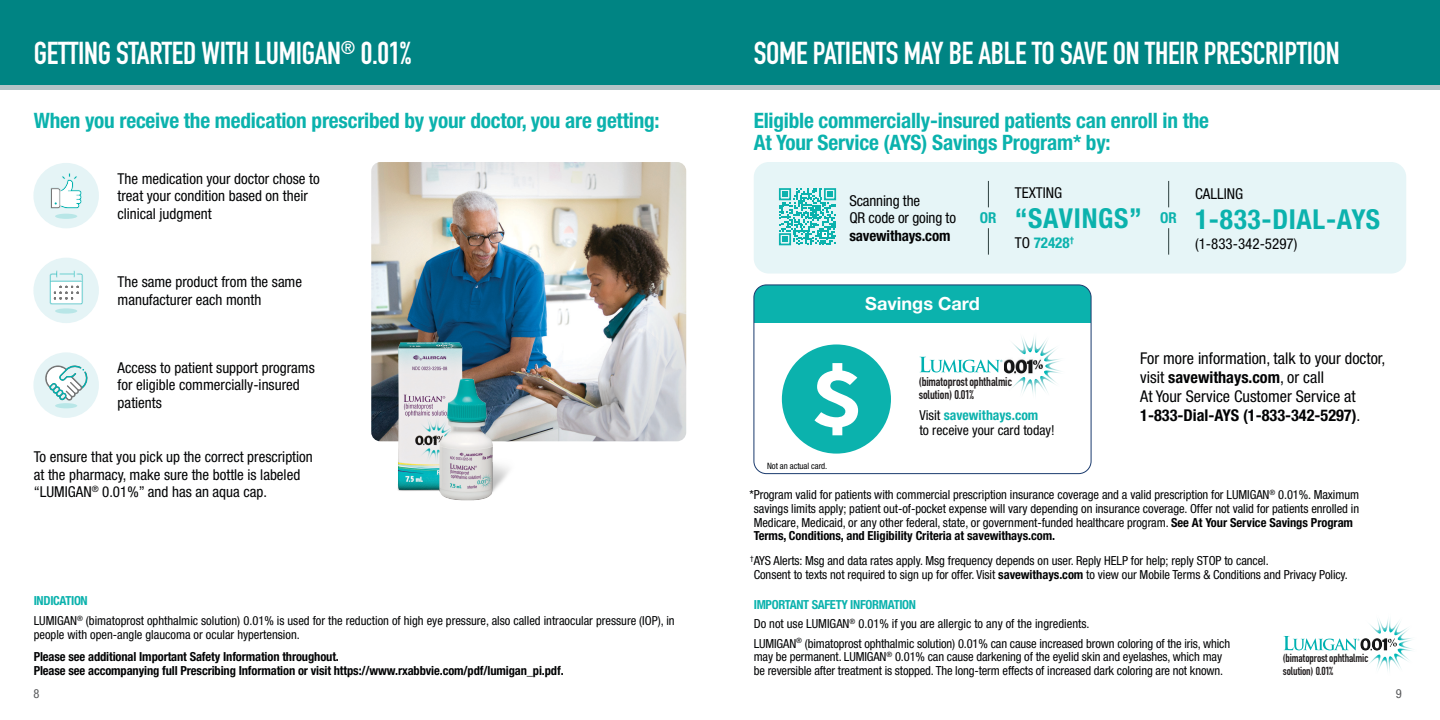
<style>
.page{position:relative;width:1440px;height:720px;background:#fff}
.page>*{position:absolute;margin:0;border:0;box-sizing:border-box;transform-origin:0 0}
.t1{font:700 31.25px "DIN Condensed";letter-spacing:-.01em;color:#fff}
.t2{font:700 condensed 27.5px "Helvetica Neue LT Std";letter-spacing:.025em;color:#0bb2ad}
.t3{font:700 condensed 21.25px/22.5px "Helvetica Neue LT Std";letter-spacing:-.01em;color:#0bb2ad}
.t4{font:700 18.12px "Helvetica Neue LT Std";color:#fff}
.t5{font:condensed 16.25px/18.8px "Helvetica Neue LT Std";color:#020304}
.t6{font:condensed 15px/17.5px "Helvetica Neue LT Std";color:#020304}
.t7{font:700 condensed 15px "Helvetica Neue LT Std";letter-spacing:-.01em;color:#020304}
.t8{font:700 condensed 15px "Helvetica Neue LT Std";color:#0bb2ad}
.t9{font:condensed 13.75px/15.5px "Helvetica Neue LT Std";color:#020304}
.t10{font:700 12.62px/13.6px "DIN Condensed";letter-spacing:-.01em;color:#231f20}
.t11{font:condensed 12.5px/13.8px "Helvetica Neue LT Std";letter-spacing:-.005em;color:#020304}
.t12{font:700 condensed 12.5px/13.8px "Helvetica Neue LT Std";letter-spacing:-.01em;color:#020304}
.t13{font:condensed 12.5px "Helvetica Neue LT Std";color:#58595b}
.t14{font:700 11.5px/12.5px "DIN Condensed";letter-spacing:-.01em;color:#231f20}
.t15{font:condensed 8.75px "Helvetica Neue LT Std";letter-spacing:-.005em;color:#020304}
.t16{font:condensed 7.25px "Helvetica Neue LT Std";color:#020304}
.s1{font-weight:700;color:#0bb2ad}
.s2{font-weight:400;color:#020304}
.s3{font-weight:700}
</style>
<div class="page">
<div style="left:0;top:0;width:1440px;height:90px;background:#008483"></div>
<div style="left:0;top:85px;width:1440px;height:5px;background:#b4c3c7"></div>
<svg style="left:1284px;top:619px;width:128px;height:52px"></svg>
<img style="left:1361px;top:634px;width:36px;height:20px">
<div style="left:33px;top:163px;width:66px;height:65px;background:#e5f4f6;border-radius:50%"></div>
<div style="left:55px;top:214px;width:22px;height:5px;background:#b8e6e7;border-radius:50%"></div>
<svg style="left:50px;top:173px;width:32px;height:36px"></svg>
<div style="left:33px;top:258px;width:66px;height:65px;background:#e5f4f6;border-radius:50%"></div>
<svg style="left:55px;top:308px;width:22px;height:6px"></svg>
<svg style="left:50px;top:271px;width:33px;height:34px"></svg>
<div style="left:33px;top:352px;width:66px;height:66px;background:#e5f4f6;border-radius:50%"></div>
<div style="left:55px;top:403px;width:22px;height:5px;background:#b8e6e7;border-radius:50%"></div>
<svg style="left:45px;top:365px;width:43px;height:36px"></svg>
<div style="left:754px;top:285px;width:337px;height:38px;background:#0bb2ad"></div>
<div style="left:782px;top:344px;width:109px;height:110px;background:#0bb2ad;border-radius:50%"></div>
<svg style="left:814px;top:363px;width:44px;height:72px"></svg>
<img style="left:1045px;top:362px;width:15px;height:9px">
<img style="left:1044px;top:371px;width:15px;height:5px">
<img style="left:1040px;top:376px;width:16px;height:8px">
<img style="left:1025px;top:379px;width:23px;height:16px">
<img style="left:1012px;top:377px;width:13px;height:16px">
<img style="left:1044px;top:355px;width:16px;height:7px">
<img style="left:1040px;top:347px;width:16px;height:8px">
<img style="left:1026px;top:337px;width:23px;height:16px">
<img style="left:1013px;top:337px;width:13px;height:17px">
<svg style="left:920px;top:357px;width:82px;height:15px"></svg>
<img style="left:1004px;top:359px;width:39px;height:15px">
<div style="left:754px;top:285px;width:337px;height:189px;border:1px solid #1b3b6e;border-radius:12px"></div>
<img style="left:371px;top:162px;width:315px;height:279px">
<img style="left:387px;top:331px;width:142px;height:170px">
<div style="left:754px;top:162px;width:652px;height:112px;background:#e6f5f7;border-radius:15px"></div>
<svg style="left:988px;top:181px;width:1px;height:26px"></svg>
<svg style="left:988px;top:228px;width:1px;height:27px"></svg>
<svg style="left:1168px;top:181px;width:1px;height:26px"></svg>
<svg style="left:1168px;top:228px;width:1px;height:27px"></svg>
<svg style="left:779px;top:188px;width:57px;height:57px"></svg>
<h1 class="t1" style="left:34px;top:32px;width:379px">GETTING STARTED WITH LUMIGAN<sup>®</sup> 0.01%</h1>
<h3 class="t3" style="left:34px;top:109px;width:627px">When you receive the medication prescribed by your doctor, you are getting:</h3>
<p class="t6" style="left:118px;top:169px;width:204px">The medication your doctor chose to treat your condition based on their clinical judgment</p>
<p class="t6" style="left:118px;top:273px;width:186px">The same product from the same manufacturer each month</p>
<p class="t6" style="left:118px;top:359px;width:199px">Access to patient support programs for eligible commercially-insured patients</p>
<p class="t6" style="left:34px;top:448px;width:281px">To ensure that you pick up the correct prescription at the pharmacy, make sure the bottle is labeled “LUMIGAN<sup>®</sup> 0.01%” and has an aqua cap.</p>
<p class="t11" style="left:34px;top:591px;width:642px;line-height:19.4px"><span class="s1">INDICATION<br></span>LUMIGAN<sup>®</sup> (bimatoprost ophthalmic solution) 0.01% is used for the reduction of high eye pressure, also called intraocular pressure (IOP), in</p>
<p class="t11" style="left:34px;top:627px;width:268px">people with open-angle glaucoma or ocular hypertension.</p>
<p class="t12" style="left:34px;top:650px;width:531px">Please see additional Important Safety Information throughout.<br>Please see accompanying full Prescribing Information or visit https://www.rxabbvie.com/pdf/lumigan_pi.pdf.</p>
<h1 class="t1" style="left:754px;top:32px;width:588px">SOME PATIENTS MAY BE ABLE TO SAVE ON THEIR PRESCRIPTION</h1>
<h3 class="t3" style="left:754px;top:109px;width:457px">Eligible commercially-insured patients can enroll in the<br>At Your Service (AYS) Savings Program* by:</h3>
<p class="t6" style="left:849px;top:191px;width:108px">Scanning the<br>QR code or going to</p>
<p class="t7" style="left:849px;top:226px;width:103px">savewithays.com</p>
<p class="t6" style="left:1015px;top:184px;width:49px">TEXTING</p>
<h2 class="t2" style="left:1015px;top:202px;width:128px">“SAVINGS”</h2>
<p class="t8" style="left:1015px;top:234px;width:61px"><span class="s2">TO</span> 72428<sup>†</sup></p>
<p class="t8" style="left:980px;top:209px;width:18px">OR</p>
<p class="t8" style="left:1160px;top:209px;width:18px">OR</p>
<h3 class="t4" style="left:865px;top:293px;width:116px">Savings Card</h3>
<p class="t6" style="left:1195px;top:185px;width:50px">CALLING</p>
<h2 class="t2" style="left:1195px;top:202px;width:187px">1-833-DIAL-AYS</h2>
<p class="t6" style="left:1195px;top:235px;width:104px">(1-833-342-5297)</p>
<p class="t15" style="left:767px;top:461px;width:62px">Not an actual card.</p>
<p class="t10" style="left:919px;top:374px;width:95px">(bimatoprostophthalmic solution) 0.01%</p>
<p class="t9" style="left:919px;top:407px;width:137px">Visit <span class="s1">savewithays.com<br></span>to receive your card today!</p>
<h3 class="t5" style="left:1140px;top:349px;width:247px">For more information, talk to your doctor, visit <span class="s3">savewithays.com</span>, or call<br>At Your Service Customer Service at <span class="s3">1-833-Dial-AYS (1-833-342-5297)</span>.</h3>
<p class="t11" style="left:754px;top:488px;width:607px;text-indent:-4px">*Program valid for patients with commercial prescription insurance coverage and a valid prescription for LUMIGAN<sup>®</sup> 0.01%. Maximum savings limits apply; patient out-of-pocket expense will vary depending on insurance coverage. Offer not valid for patients enrolled in Medicare, Medicaid, or any other federal, state, or government-funded healthcare program. <span class="s3">See At Your Service Savings Program Terms, Conditions, and Eligibility Criteria at savewithays.com.</span></p>
<p class="t11" style="left:754px;top:554px;width:596px">AYS Alerts: Msg and data rates apply. Msg frequency depends on user. Reply HELP for help; reply STOP to cancel.<br>Consent to texts not required to sign up for offer. Visit <span class="s3">savewithays.com</span> to view our Mobile Terms &amp; Conditions and Privacy Policy.</p>
<p class="t16" style="left:750px;top:554px;width:5px">†</p>
<p class="t11" style="left:754px;top:595px;width:478px;line-height:19.4px"><span class="s1">IMPORTANT SAFETY INFORMATION<br></span>Do not use LUMIGAN<sup>®</sup> 0.01% if you are allergic to any of the ingredients.<br>LUMIGAN<sup>®</sup> (bimatoprost ophthalmic solution) 0.01% can cause increased brown coloring of the iris, which</p>
<p class="t11" style="left:754px;top:650px;width:471px">may be permanent. LUMIGAN<sup>®</sup> 0.01% can cause darkening of the eyelid skin and eyelashes, which may be reversible after treatment is stopped. The long-term effects of increased dark coloring are not known.</p>
<p class="t14" style="left:1283px;top:652px;width:87px">(bimatoprostophthalmic solution) 0.01%</p>
<p class="t13" style="left:33px;top:686px;width:7px">8</p>
<p class="t13" style="left:1396px;top:686px;width:8px">9</p>
</div>
